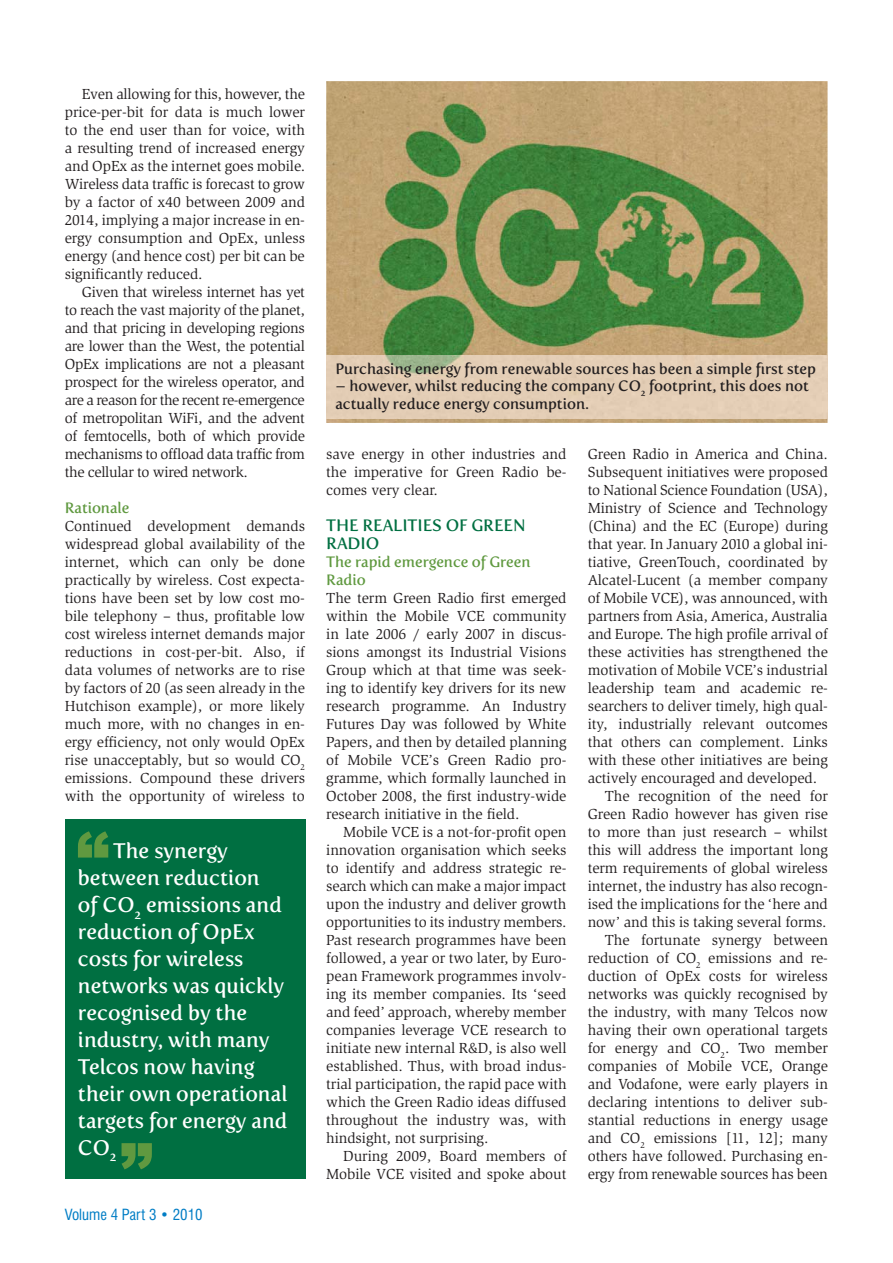
<style>
.page{position:relative;width:893px;height:1263px;background:#fff}
.page>*{position:absolute;margin:0;border:0;box-sizing:border-box;transform-origin:0 0}
.t1{font:21px/27px "Fertigo Pro";color:#fff}
.t2{font:16.5px/18px "Fertigo Pro";letter-spacing:-.005em;color:#006f41}
.t3{font:15px/18px "Slimbach";letter-spacing:-.005em;color:#231f20;text-align:justify}
.t4{font:15px/18px "Fertigo Pro";color:#231f20}
.t5{font:15px/18px "Fertigo Pro";letter-spacing:-.005em;color:#609940}
.t6{font:condensed 15px "Swiss 721 BT";color:#007dc5}
</style>
<div class="page">
<img style="left:326px;top:81px;width:501px;height:342px">
<div style="left:326px;top:355px;width:501px;height:63px;background:#e4ceb6"></div>
<div style="left:65px;top:820px;width:240px;height:359px;background:#006f41"></div>
<svg style="left:78px;top:831px;width:30px;height:27px"></svg>
<svg style="left:122px;top:1143px;width:30px;height:26px"></svg>
<p class="t3" style="left:65px;top:86px;width:242px;text-indent:17px">Even allowing for this, however, the price-per-bit for data is much lower to the end user than for voice, with a resulting trend of increased energy and OpEx as the internet goes mobile.<br>Wireless data traffic is forecast to grow by a factor of x40 between 2009 and 2014, implying a major increase in en&shy;ergy consumption and OpEx, unless energy (and hence cost) per bit can be significantly reduced.</p>
<p class="t3" style="left:65px;top:284px;width:242px;text-indent:17px">Given that wireless internet has yet to reach the vast majority of the planet, and that pricing in developing regions are lower than the West, the potential OpEx implications are not a pleasant prospect for the wireless operator, and are a reason for the recent re-emergence of metropolitan WiFi, and the advent of femtocells, both of which provide mechanisms to offload data traffic from the cellular to wired network.</p>
<p class="t5" style="left:65px;top:500px;width:66px">Rationale</p>
<p class="t3" style="left:65px;top:518px;width:242px">Continued development demands widespread global availability of the internet, which can only be done practically by wireless. Cost expecta&shy;tions have been set by low cost mo&shy;bile telephony – thus, profitable low cost wireless internet demands major reductions in cost-per-bit. Also, if data volumes of networks are to rise by factors of 20 (as seen already in the Hutchison example), or more likely much more, with no changes in en&shy;ergy efficiency, not only would OpEx rise unacceptably, but so would CO<sub>2 </sub>emissions. Compound these drivers with the opportunity of wireless to</p>
<h1 class="t1" style="left:78px;top:838px;width:211px;text-indent:35px">The synergy between reduction<br>of CO<sub>2</sub> emissions and reduction of OpEx costs for wireless networks was quickly recognised by the industry, with many<br>Telcos now having their own operational targets for energy and<br>CO<sub>2</sub></h1>
<p class="t6" style="left:65px;top:1209px;width:139px">Volume 4 Part 3 • 2010</p>
<p class="t4" style="left:335px;top:360px;width:482px">Purchasing energy from renewable sources has been a simple first step</p>
<p class="t4" style="left:335px;top:378px;width:475px">– however, whilst reducing the company CO<sub>2</sub> footprint, this does not actually reduce energy consumption.</p>
<p class="t3" style="left:326px;top:446px;width:242px">save energy in other industries and the imperative for Green Radio be&shy;comes very clear.</p>
<p class="t2" style="left:326px;top:517px;width:201px">THE REALITIES OF GREEN<br>RADIO</p>
<p class="t5" style="left:326px;top:554px;width:206px">The rapid emergence of Green<br>Radio</p>
<p class="t3" style="left:326px;top:590px;width:242px">The term Green Radio first emerged within the Mobile VCE community in late 2006 / early 2007 in discus&shy;sions amongst its Industrial Visions Group which at that time was seek&shy;ing to identify key drivers for its new research programme. An Industry Futures Day was followed by White Papers, and then by detailed planning of Mobile VCE’s Green Radio pro&shy;gramme, which formally launched in October 2008, the first industry-wide research initiative in the field.</p>
<p class="t3" style="left:326px;top:824px;width:242px;text-indent:17px">Mobile VCE is a not-for-profit open innovation organisation which seeks to identify and address strategic re&shy;search which can make a major impact upon the industry and deliver growth opportunities to its industry members.<br>Past research programmes have been followed, a year or two later, by Euro&shy;pean Framework programmes involv&shy;ing its member companies. Its ‘seed and feed’ approach, whereby member companies leverage VCE research to initiate new internal R&amp;D, is also well established. Thus, with broad indus&shy;trial participation, the rapid pace with which the Green Radio ideas diffused throughout the industry was, with hindsight, not surprising.</p>
<p class="t3" style="left:326px;top:1148px;width:242px;text-align:right">During 2009, Board members of<br>Mobile VCE visited and spoke about</p>
<p class="t3" style="left:588px;top:446px;width:242px">Green Radio in America and China.</p>
<p class="t3" style="left:588px;top:464px;width:242px">Subsequent initiatives were proposed</p>
<p class="t3" style="left:588px;top:482px;width:242px">to National Science Foundation (USA),</p>
<p class="t3" style="left:588px;top:500px;width:242px">Ministry of Science and Technology</p>
<p class="t3" style="left:588px;top:518px;width:242px">(China) and the EC (Europe) during</p>
<p class="t3" style="left:588px;top:536px;width:242px">that year. In January 2010 a global ini-</p>
<p class="t3" style="left:588px;top:554px;width:242px">tiative, GreenTouch, coordinated by</p>
<p class="t3" style="left:588px;top:572px;width:242px">Alcatel-Lucent (a member company</p>
<p class="t3" style="left:588px;top:590px;width:242px">of Mobile VCE), was announced, with</p>
<p class="t3" style="left:588px;top:608px;width:241px">partners from Asia, America, Australia</p>
<p class="t3" style="left:588px;top:626px;width:242px">and Europe. The high profile arrival of</p>
<p class="t3" style="left:588px;top:644px;width:242px">these activities has strengthened the</p>
<p class="t3" style="left:588px;top:662px;width:242px">motivation of Mobile VCE’s industrial</p>
<p class="t3" style="left:588px;top:680px;width:242px">leadership team and academic re-</p>
<p class="t3" style="left:588px;top:698px;width:242px">searchers to deliver timely, high qual-</p>
<p class="t3" style="left:588px;top:716px;width:242px">ity, industrially relevant outcomes</p>
<p class="t3" style="left:588px;top:734px;width:242px">that others can complement. Links</p>
<p class="t3" style="left:588px;top:752px;width:242px">with these other initiatives are being</p>
<p class="t3" style="left:588px;top:770px;width:231px">actively encouraged and developed.</p>
<p class="t3" style="left:605px;top:788px;width:225px">The recognition of the need for</p>
<p class="t3" style="left:588px;top:806px;width:242px">Green Radio however has given rise</p>
<p class="t3" style="left:588px;top:824px;width:242px">to more than just research – whilst</p>
<p class="t3" style="left:588px;top:842px;width:242px">this will address the important long</p>
<p class="t3" style="left:588px;top:860px;width:242px">term requirements of global wireless</p>
<p class="t3" style="left:588px;top:878px;width:242px">internet, the industry has also recogn-</p>
<p class="t3" style="left:588px;top:896px;width:242px">ised the implications for the ‘here and</p>
<p class="t3" style="left:588px;top:914px;width:240px">now’ and this is taking several forms.</p>
<p class="t3" style="left:605px;top:932px;width:225px">The fortunate synergy between</p>
<p class="t3" style="left:588px;top:950px;width:242px">reduction of CO<sub>2</sub> emissions and re-</p>
<p class="t3" style="left:588px;top:968px;width:242px">duction of OpEx costs for wireless</p>
<p class="t3" style="left:588px;top:986px;width:242px">networks was quickly recognised by</p>
<p class="t3" style="left:588px;top:1004px;width:242px">the industry, with many Telcos now</p>
<p class="t3" style="left:588px;top:1022px;width:242px">having their own operational targets</p>
<p class="t3" style="left:588px;top:1040px;width:242px">for energy and CO<sub>2</sub>. Two member</p>
<p class="t3" style="left:588px;top:1058px;width:242px">companies of Mobile VCE, Orange</p>
<p class="t3" style="left:588px;top:1076px;width:242px">and Vodafone, were early players in</p>
<p class="t3" style="left:588px;top:1094px;width:242px">declaring intentions to deliver sub-</p>
<p class="t3" style="left:588px;top:1112px;width:242px">stantial reductions in energy usage</p>
<p class="t3" style="left:588px;top:1130px;width:242px">and CO<sub>2</sub> emissions [11, 12]; many</p>
<p class="t3" style="left:588px;top:1148px;width:242px">others have followed. Purchasing en-</p>
<p class="t3" style="left:588px;top:1166px;width:242px">ergy from renewable sources has been</p>
</div>
